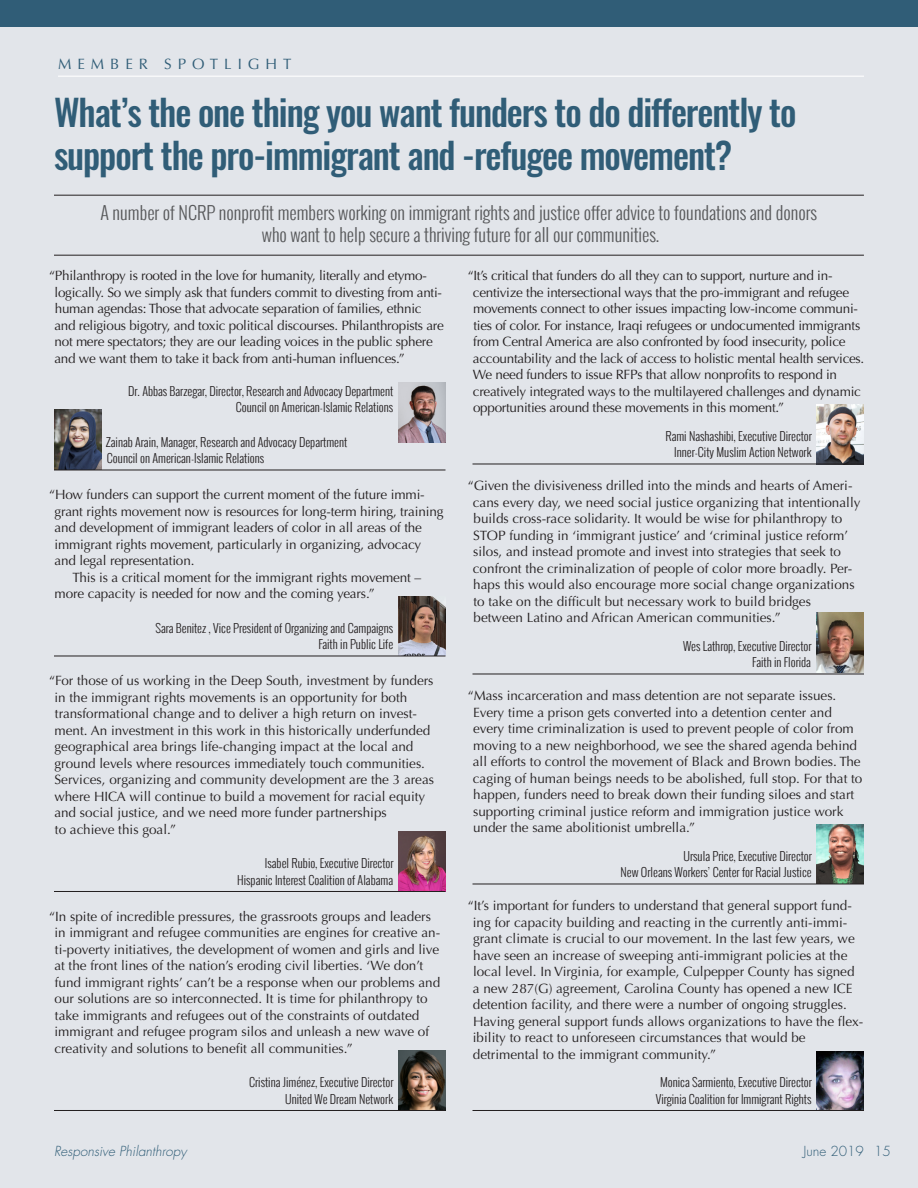
<style>
.page{position:relative;width:918px;height:1188px;background:#e2e5ea}
.page>*{position:absolute;margin:0;border:0;box-sizing:border-box;transform-origin:0 0}
.t1{font:500 36px/43.2px "Oswald";letter-spacing:-.03em;color:#305d77}
.t2{font:300 18px/22.5px "Oswald";color:#57585a;text-align:center}
.t3{font:15px "Optima";letter-spacing:.4em;color:#305d77}
.no_indent{font:13.5px/16.5px "Optima";color:#231f20}
.no_indent-2{font:13.5px/16.5px "Optima";letter-spacing:-.02em;color:#231f20}
.t4{font:italic 300 13.5px "Futura";color:#305d77}
.t5{font:300 13.5px "Futura";color:#305d77}
.no_indent-3{font:300 12px "Oswald";color:#231f20}
</style>
<div class="page">
<div style="left:0;top:0;width:918px;height:27px;background:#305d77"></div>
<hr style="left:54px;top:195px;width:810px;height:1px;background:#231f20">
<hr style="left:54px;top:255px;width:810px;height:1px;background:#231f20">
<svg style="left:445px;top:383px;width:1px;height:59px"></svg>
<img style="left:398px;top:383px;width:47px;height:59px">
<img style="left:398px;top:596px;width:48px;height:60px">
<img style="left:398px;top:1051px;width:48px;height:59px">
<img style="left:54px;top:410px;width:47px;height:59px">
<img style="left:816px;top:613px;width:47px;height:60px">
<img style="left:817px;top:405px;width:47px;height:59px">
<img style="left:817px;top:824px;width:47px;height:60px">
<img style="left:817px;top:1051px;width:47px;height:59px">
<img style="left:398px;top:831px;width:48px;height:60px">
<hr style="left:54px;top:470px;width:392px;height:1px;background:#231f20">
<hr style="left:54px;top:656px;width:392px;height:1px;background:#231f20">
<hr style="left:54px;top:891px;width:392px;height:1px;background:#231f20">
<hr style="left:54px;top:1110px;width:392px;height:1px;background:#231f20">
<hr style="left:472px;top:464px;width:392px;height:1px;background:#231f20">
<hr style="left:472px;top:674px;width:392px;height:1px;background:#231f20">
<hr style="left:472px;top:884px;width:392px;height:1px;background:#231f20">
<hr style="left:472px;top:1110px;width:392px;height:1px;background:#231f20">
<hr style="left:58px;top:76px;width:806px;height:1px;background:#fff">
<p class="t3" style="left:58px;top:55px;width:235px">MEMBER SPOTLIGHT</p>
<p class="t1" style="left:54px;top:93px;width:744px">What’s the one thing you want funders to do differently to support the pro-immigrant and -refugee movement?</p>
<p class="t2" style="left:100px;top:201px;width:718px">A number of NCRP nonprofit members working on immigrant rights and justice offer advice to foundations and donors who want to help secure a thriving future for all our communities.</p>
<p class="no_indent-2" style="left:54px;top:267px;width:391px;text-indent:-5px">“Philanthropy is rooted in the love for humanity, literally and etymo&shy;logically. So we simply ask that funders commit to divesting from anti&shy;human agendas: Those that advocate separation of families, ethnic and religious bigotry, and toxic political discourses. Philanthropists are not mere spectators; they are our leading voices in the public sphere and we want them to take it back from anti-human influences.”</p>
<p class="no_indent-3" style="left:128px;top:382px;width:267px">Dr. Abbas Barzegar, Director, Research and Advocacy Department</p>
<p class="no_indent-3" style="left:236px;top:398px;width:159px">Council on American-Islamic Relations</p>
<p class="no_indent-3" style="left:106px;top:433px;width:243px">Zainab Arain, Manager, Research and Advocacy Department</p>
<p class="no_indent-3" style="left:107px;top:449px;width:159px">Council on American-Islamic Relations</p>
<p class="no_indent" style="left:54px;top:486px;width:391px;text-indent:-5px">“How funders can support the current moment of the future immi&shy;grant rights movement now is resources for long-term hiring, training and development of immigrant leaders of color in all areas of the immigrant rights movement, particularly in organizing, advocacy and legal representation.</p>
<p class="no_indent" style="left:55px;top:569px;width:368px;text-indent:18px">This is a critical moment for the immigrant rights movement – more capacity is needed for now and the coming years.”</p>
<p class="no_indent-3" style="left:156px;top:619px;width:239px">Sara Benitez , Vice President of Organizing and Campaigns</p>
<p class="no_indent-3" style="left:318px;top:635px;width:76px">Faith in Public Life</p>
<p class="no_indent" style="left:54px;top:672px;width:381px;text-indent:-5px">“For those of us working in the Deep South, investment by funders in the immigrant rights movements is an opportunity for both transformational change and to deliver a high return on invest&shy;ment. An investment in this work in this historically underfunded geographical area brings life-changing impact at the local and ground levels where resources immediately touch communities.<br>Services, organizing and community development are the 3 areas where HICA will continue to build a movement for racial equity and social justice, and we need more funder partnerships<br>to achieve this goal.”</p>
<p class="no_indent-3" style="left:265px;top:854px;width:130px">Isabel Rubio, Executive Director</p>
<p class="no_indent-3" style="left:237px;top:871px;width:157px">Hispanic Interest Coalition of Alabama</p>
<p class="no_indent" style="left:54px;top:908px;width:387px;text-indent:-5px">“In spite of incredible pressures, the grassroots groups and leaders in immigrant and refugee communities are engines for creative an&shy;ti-poverty initiatives, the development of women and girls and live at the front lines of the nation’s eroding civil liberties. ‘We don’t fund immigrant rights’ can’t be a response when our problems and our solutions are so interconnected. It is time for philanthropy to take immigrants and refugees out of the constraints of outdated immigrant and refugee program silos and unleash a new wave of creativity and solutions to benefit all communities.”</p>
<p class="no_indent-3" style="left:249px;top:1073px;width:146px">Cristina Jiménez, Executive Director</p>
<p class="no_indent-3" style="left:285px;top:1090px;width:110px">United We Dream Network</p>
<p class="no_indent-2" style="left:473px;top:267px;width:393px;text-indent:-5px">“It’s critical that funders do all they can to support, nurture and in&shy;centivize the intersectional ways that the pro-immigrant and refugee movements connect to other issues impacting low-income communi&shy;ties of color. For instance, Iraqi refugees or undocumented immigrants from Central America are also confronted by food insecurity, police accountability and the lack of access to holistic mental health services.<br>We need funders to issue RFPs that allow nonprofits to respond in creatively integrated ways to the multilayered challenges and dynamic opportunities around these movements in this moment.”</p>
<p class="no_indent-3" style="left:666px;top:427px;width:148px">Rami Nashashibi, Executive Director</p>
<p class="no_indent-3" style="left:674px;top:443px;width:139px">Inner-City Muslim Action Network</p>
<p class="no_indent" style="left:473px;top:477px;width:389px;text-indent:-5px">“Given the divisiveness drilled into the minds and hearts of Ameri&shy;cans every day, we need social justice organizing that intentionally builds cross-race solidarity. It would be wise for philanthropy to STOP funding in ‘immigrant justice’ and ‘criminal justice reform’ silos, and instead promote and invest into strategies that seek to confront the criminalization of people of color more broadly. Per&shy;haps this would also encourage more social change organizations to take on the difficult but necessary work to build bridges between Latino and African American communities.”</p>
<p class="no_indent-3" style="left:683px;top:637px;width:130px">Wes Lathrop, Executive Director</p>
<p class="no_indent-3" style="left:752px;top:653px;width:60px">Faith in Florida</p>
<p class="no_indent" style="left:473px;top:687px;width:391px;text-indent:-5px">“Mass incarceration and mass detention are not separate issues.<br>Every time a prison gets converted into a detention center and every time criminalization is used to prevent people of color from moving to a new neighborhood, we see the shared agenda behind all efforts to control the movement of Black and Brown bodies. The caging of human beings needs to be abolished, full stop. For that to happen, funders need to break down their funding siloes and start supporting criminal justice reform and immigration justice work under the same abolitionist umbrella.”</p>
<p class="no_indent-3" style="left:683px;top:847px;width:130px">Ursula Price, Executive Director</p>
<p class="no_indent-3" style="left:621px;top:863px;width:193px">New Orleans Workers’ Center for Racial Justice</p>
<p class="no_indent" style="left:473px;top:897px;width:392px;text-indent:-5px">“It’s important for funders to understand that general support fund&shy;ing for capacity building and reacting in the currently anti-immi&shy;grant climate is crucial to our movement. In the last few years, we have seen an increase of sweeping anti-immigrant policies at the local level. In Virginia, for example, Culpepper County has signed a new 287(G) agreement, Carolina County has opened a new ICE detention facility, and there were a number of ongoing struggles.<br>Having general support funds allows organizations to have the flex&shy;ibility to react to unforeseen circumstances that would be detrimental to the immigrant community.”</p>
<p class="no_indent-3" style="left:660px;top:1073px;width:153px">Monica Sarmiento, Executive Director</p>
<p class="no_indent-3" style="left:656px;top:1090px;width:157px">Virginia Coalition for Immigrant Rights</p>
<p class="t4" style="left:54px;top:1143px;width:134px">Responsive Philanthropy</p>
<p class="t5" style="left:804px;top:1143px;width:89px">June 2019 15</p>
</div>
